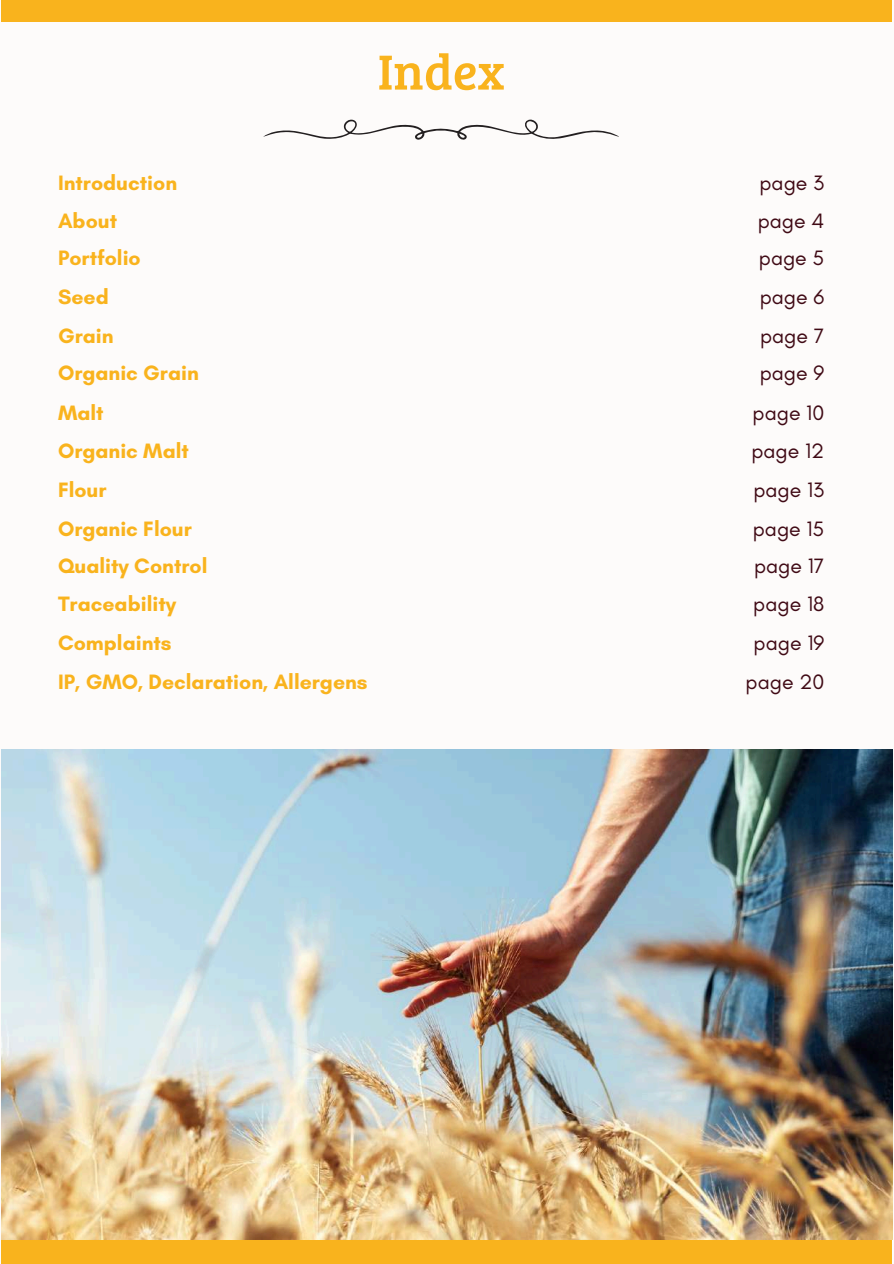
<style>
.page{position:relative;width:894px;height:1264px;background:#fff}
.page>*{position:absolute;margin:0;border:0;box-sizing:border-box;transform-origin:0 0}
.t1{font:50.85px "Bree Serif";color:#f9b31d}
.t2{font:700 21.15px "Glacial Indifference";color:#f9b31d}
.t3{font:21.15px "Glacial Indifference";color:#400a15}
</style>
<div class="page">
<div style="left:0;top:0;width:893px;height:1263px;background:#fdfbfa"></div>
<div style="left:1px;top:0;width:890px;height:22px;background:#f9b31d"></div>
<div style="left:1px;top:1239px;width:890px;height:24px;background:#f9b31d"></div>
<svg style="left:263px;top:120px;width:355px;height:20px"></svg>
<img style="left:1px;top:749px;width:890px;height:490px">
<h1 class="t1" style="left:377px;top:35px;width:128px">Index</h1>
<p class="t2" style="left:58px;top:169px;width:121px">Introduction</p>
<p class="t3" style="left:759px;top:169px;width:66px">page 3</p>
<p class="t2" style="left:58px;top:208px;width:61px">About</p>
<p class="t3" style="left:757px;top:208px;width:68px">page 4</p>
<p class="t2" style="left:58px;top:245px;width:84px">Portfolio</p>
<p class="t3" style="left:758px;top:245px;width:67px">page 5</p>
<p class="t2" style="left:58px;top:284px;width:52px">Seed</p>
<p class="t3" style="left:759px;top:284px;width:66px">page 6</p>
<p class="t2" style="left:58px;top:322px;width:57px">Grain</p>
<p class="t3" style="left:759px;top:322px;width:66px">page 7</p>
<p class="t2" style="left:58px;top:359px;width:142px">Organic Grain</p>
<p class="t3" style="left:759px;top:359px;width:66px">page 9</p>
<p class="t2" style="left:58px;top:399px;width:47px">Malt</p>
<p class="t3" style="left:752px;top:399px;width:73px">page 10</p>
<p class="t2" style="left:58px;top:438px;width:132px">Organic Malt</p>
<p class="t3" style="left:751px;top:438px;width:74px">page 12</p>
<p class="t2" style="left:58px;top:477px;width:50px">Flour</p>
<p class="t3" style="left:753px;top:477px;width:72px">page 13</p>
<p class="t2" style="left:58px;top:515px;width:135px">Organic Flour</p>
<p class="t3" style="left:752px;top:515px;width:73px">page 15</p>
<p class="t2" style="left:58px;top:553px;width:151px">Quality Control</p>
<p class="t3" style="left:753px;top:553px;width:72px">page 17</p>
<p class="t2" style="left:58px;top:591px;width:120px">Traceability</p>
<p class="t3" style="left:753px;top:591px;width:72px">page 18</p>
<p class="t2" style="left:58px;top:629px;width:115px">Complaints</p>
<p class="t3" style="left:753px;top:629px;width:72px">page 19</p>
<p class="t2" style="left:58px;top:668px;width:311px">IP, GMO, Declaration, Allergens</p>
<p class="t3" style="left:745px;top:668px;width:80px">page 20</p>
</div>
